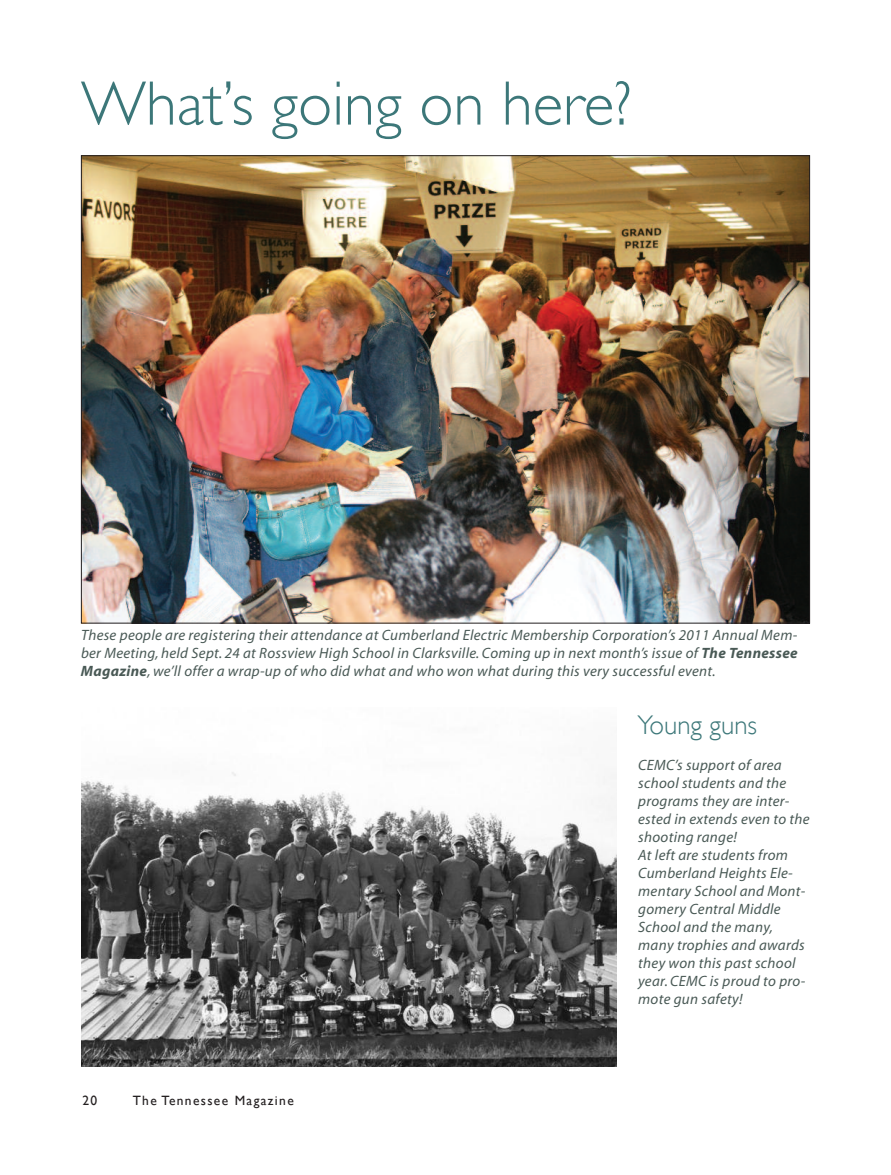
<style>
.page{position:relative;width:891px;height:1175px;background:#fff}
.page>*{position:absolute;margin:0;border:0;box-sizing:border-box;transform-origin:0 0}
.t1{font:300 63px "Gill Sans";color:#3c7779}
.t2{font:300 27px "Gill Sans";color:#3c7779}
.t3{font:italic 15px/18px "Myriad";letter-spacing:.02em;color:#495955;text-align:justify}
.t4{font:13.5px "Gill Sans";letter-spacing:.1em;color:#231f20}
.s1{font-weight:700}
</style>
<div class="page">
<img style="left:83px;top:157px;width:725px;height:464px">
<img style="left:81px;top:772px;width:535px;height:294px">
<h1 class="t1" style="left:81px;top:68px;width:552px">What’s going on here?</h1>
<p class="t3" style="left:81px;top:627px;width:718px">These people are registering their attendance at Cumberland Electric Membership Corporation’s 2011 Annual Mem&shy;ber Meeting, held Sept. 24 at Rossview High School in Clarksville. Coming up in next month’s issue of <span class="s1">The Tennessee Magazine</span>, we’ll offer a wrap-up of who did what and who won what during this very successful event.</p>
<h2 class="t2" style="left:638px;top:710px;width:121px">Young guns</h2>
<p class="t4" style="left:82px;top:1092px;width:16px">20</p>
<p class="t4" style="left:133px;top:1092px;width:163px">The Tennessee Magazine</p>
<p class="t3" style="left:638px;top:757px;width:173px;text-align:left">CEMC’s support of area school students and the programs they are inter&shy;ested in extends even to the shooting range!<br>At left are students from<br>Cumberland Heights Ele&shy;mentary School and Mont&shy;gomery Central Middle<br>School and the many, many trophies and awards they won this past school year. CEMC is proud to pro&shy;mote gun safety!</p>
</div>
